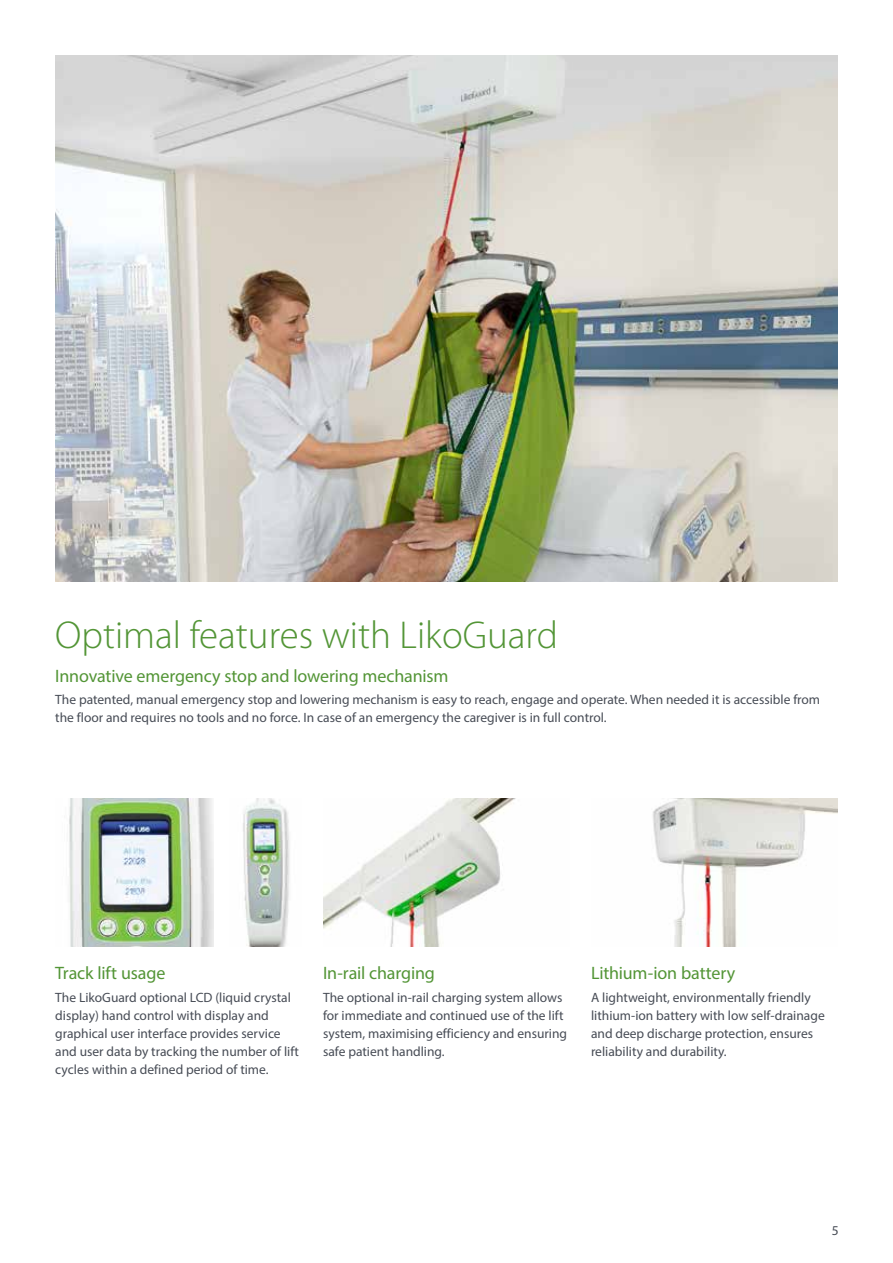
<style>
.page{position:relative;width:893px;height:1263px;background:#fff}
.page>*{position:absolute;margin:0;border:0;box-sizing:border-box;transform-origin:0 0}
.t1{font:300 39px "Myriad Pro";color:#539536}
.t2{font:18px "Myriad Pro";letter-spacing:-.01em;color:#539536}
.t3{font:13.5px/18px "Myriad Pro";color:#474c55}
</style>
<div class="page">
<img style="left:323px;top:799px;width:192px;height:147px">
<img style="left:243px;top:799px;width:47px;height:147px">
<img style="left:69px;top:799px;width:145px;height:147px">
<img style="left:652px;top:799px;width:186px;height:147px">
<img style="left:55px;top:55px;width:783px;height:526px">
<h1 class="t1" style="left:55px;top:613px;width:504px">Optimal features with LikoGuard</h1>
<h2 class="t2" style="left:55px;top:665px;width:395px">Innovative emergency stop and lowering mechanism</h2>
<p class="t3" style="left:55px;top:690px;width:766px">The patented, manual emergency stop and lowering mechanism is easy to reach, engage and operate. When needed it is accessible from the floor and requires no tools and no force. In case of an emergency the caregiver is in full control.</p>
<h2 class="t2" style="left:55px;top:962px;width:112px">Track lift usage</h2>
<p class="t3" style="left:55px;top:988px;width:245px">The LikoGuard optional LCD (liquid crystal display) hand control with display and graphical user interface provides service and user data by tracking the number of lift cycles within a defined period of time.</p>
<h2 class="t2" style="left:323px;top:962px;width:113px">In-rail charging</h2>
<p class="t3" style="left:323px;top:988px;width:245px">The optional in-rail charging system allows for immediate and continued use of the lift system, maximising efficiency and ensuring safe patient handling.</p>
<h2 class="t2" style="left:591px;top:962px;width:146px">Lithium-ion battery</h2>
<p class="t3" style="left:591px;top:988px;width:235px">A lightweight, environmentally friendly lithium-ion battery with low self-drainage and deep discharge protection, ensures reliability and durability.</p>
<p class="t3" style="left:832px;top:1221px;width:8px">5</p>
</div>
